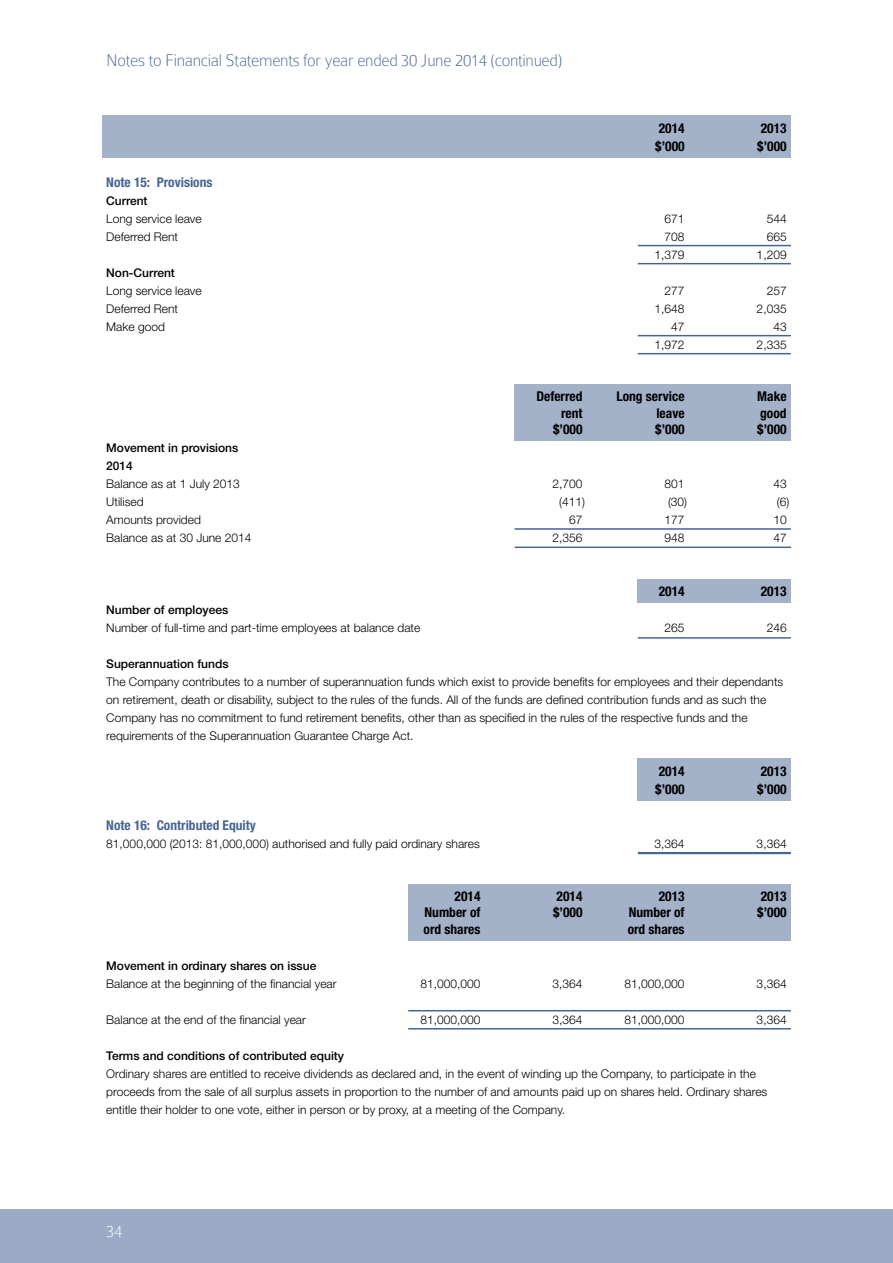
<style>
.page{position:relative;width:893px;height:1263px;background:#fff}
.page>*{position:absolute;margin:0;border:0;box-sizing:border-box;transform-origin:0 0}
.t1{font:100 18px "Colaborate";letter-spacing:-.02em;color:#476594}
.t2{font:100 18px "Colaborate";color:#fff}
.t3{font:700 condensed 13.5px "Helvetica Neue";color:#000}
.t4{font:700 condensed 13.5px "Helvetica Neue";color:#476594}
.t5{font:300 12px/18px "Helvetica Neue";color:#000}
.t6{font:500 12px/18px "Helvetica Neue";color:#000}
</style>
<div class="page">
<div style="left:0;top:1209px;width:893px;height:54px;background:#9babc5"></div>
<div style="left:102px;top:115px;width:689px;height:42px;background:#a3b2c9"></div>
<div style="left:514px;top:384px;width:277px;height:57px;background:#a3b2c9"></div>
<div style="left:638px;top:579px;width:153px;height:24px;background:#a3b2c9"></div>
<div style="left:638px;top:759px;width:153px;height:42px;background:#a3b2c9"></div>
<div style="left:408px;top:884px;width:383px;height:56px;background:#a3b2c9"></div>
<hr style="left:408px;top:1010px;width:383px;height:1px;background:#476594">
<hr style="left:408px;top:1028px;width:383px;height:1px;background:#476594">
<hr style="left:638px;top:637px;width:153px;height:2px;background:#476594">
<hr style="left:638px;top:852px;width:153px;height:2px;background:#476594">
<hr style="left:514px;top:528px;width:277px;height:2px;background:#476594">
<hr style="left:515px;top:546px;width:276px;height:2px;background:#476594">
<hr style="left:638px;top:263px;width:153px;height:1px;background:#476594">
<hr style="left:638px;top:335px;width:153px;height:1px;background:#476594">
<hr style="left:638px;top:353px;width:153px;height:1px;background:#476594">
<hr style="left:638px;top:245px;width:153px;height:1px;background:#476594">
<h1 class="t1" style="left:106px;top:51px;width:457px">Notes to Financial Statements for year ended 30 June 2014 (continued)</h1>
<p class="t3" style="left:659px;top:120px;width:27px">2014</p>
<p class="t3" style="left:761px;top:120px;width:27px">2013</p>
<p class="t3" style="left:655px;top:138px;width:31px">$’000</p>
<p class="t3" style="left:757px;top:138px;width:31px">$’000</p>
<p class="t4" style="left:106px;top:174px;width:108px">Note 15: Provisions</p>
<p class="t6" style="left:106px;top:191px;width:43px">Current</p>
<p class="t5" style="left:106px;top:209px;width:97px">Long service leave</p>
<p class="t5" style="left:665px;top:209px;width:22px">671</p>
<p class="t5" style="left:767px;top:209px;width:22px">544</p>
<p class="t5" style="left:106px;top:227px;width:73px">Deferred Rent</p>
<p class="t5" style="left:665px;top:227px;width:22px">708</p>
<p class="t5" style="left:767px;top:227px;width:22px">665</p>
<p class="t5" style="left:655px;top:245px;width:32px">1,379</p>
<p class="t5" style="left:757px;top:245px;width:32px">1,209</p>
<p class="t6" style="left:106px;top:263px;width:70px">Non-Current</p>
<p class="t5" style="left:106px;top:281px;width:97px">Long service leave</p>
<p class="t5" style="left:665px;top:281px;width:22px">277</p>
<p class="t5" style="left:767px;top:281px;width:22px">257</p>
<p class="t5" style="left:106px;top:299px;width:73px">Deferred Rent</p>
<p class="t5" style="left:655px;top:299px;width:32px">1,648</p>
<p class="t5" style="left:757px;top:299px;width:32px">2,035</p>
<p class="t5" style="left:106px;top:317px;width:60px">Make good</p>
<p class="t5" style="left:671px;top:317px;width:15px">47</p>
<p class="t5" style="left:773px;top:317px;width:15px">43</p>
<p class="t5" style="left:655px;top:335px;width:32px">1,972</p>
<p class="t5" style="left:757px;top:335px;width:32px">2,335</p>
<p class="t3" style="left:536px;top:388px;width:48px">Deferred</p>
<p class="t3" style="left:616px;top:388px;width:70px">Long service</p>
<p class="t3" style="left:757px;top:388px;width:31px">Make</p>
<p class="t3" style="left:561px;top:405px;width:23px">rent</p>
<p class="t3" style="left:656px;top:405px;width:30px">leave</p>
<p class="t3" style="left:760px;top:405px;width:28px">good</p>
<p class="t3" style="left:553px;top:421px;width:31px">$’000</p>
<p class="t3" style="left:655px;top:421px;width:31px">$’000</p>
<p class="t3" style="left:757px;top:421px;width:31px">$’000</p>
<p class="t6" style="left:106px;top:439px;width:134px">Movement in provisions<br>2014</p>
<p class="t5" style="left:106px;top:475px;width:135px">Balance as at 1 July 2013</p>
<p class="t5" style="left:552px;top:475px;width:32px">2,700</p>
<p class="t5" style="left:665px;top:475px;width:22px">801</p>
<p class="t5" style="left:773px;top:475px;width:15px">43</p>
<p class="t5" style="left:106px;top:493px;width:39px">Utilised</p>
<p class="t5" style="left:559px;top:493px;width:27px">(411)</p>
<p class="t5" style="left:668px;top:493px;width:21px">(30)</p>
<p class="t5" style="left:777px;top:493px;width:14px">(6)</p>
<p class="t5" style="left:106px;top:511px;width:96px">Amounts provided</p>
<p class="t5" style="left:569px;top:511px;width:15px">67</p>
<p class="t5" style="left:665px;top:511px;width:22px">177</p>
<p class="t5" style="left:773px;top:511px;width:15px">10</p>
<p class="t5" style="left:106px;top:529px;width:147px">Balance as at 30 June 2014</p>
<p class="t5" style="left:552px;top:529px;width:32px">2,356</p>
<p class="t5" style="left:665px;top:529px;width:22px">948</p>
<p class="t5" style="left:773px;top:529px;width:15px">47</p>
<p class="t3" style="left:659px;top:583px;width:27px">2014</p>
<p class="t3" style="left:761px;top:583px;width:27px">2013</p>
<p class="t6" style="left:106px;top:601px;width:124px">Number of employees</p>
<p class="t5" style="left:106px;top:619px;width:316px">Number of full-time and part-time employees at balance date</p>
<p class="t5" style="left:665px;top:619px;width:22px">265</p>
<p class="t5" style="left:767px;top:619px;width:22px">246</p>
<p class="t6" style="left:106px;top:655px;width:124px">Superannuation funds</p>
<p class="t5" style="left:106px;top:673px;width:679px">The Company contributes to a number of superannuation funds which exist to provide benefits for employees and their dependants on retirement, death or disability, subject to the rules of the funds. All of the funds are defined contribution funds and as such the Company has no commitment to fund retirement benefits, other than as specified in the rules of the respective funds and the requirements of the Superannuation Guarantee Charge Act.</p>
<p class="t3" style="left:659px;top:763px;width:27px">2014</p>
<p class="t3" style="left:761px;top:763px;width:27px">2013</p>
<p class="t3" style="left:655px;top:781px;width:31px">$’000</p>
<p class="t3" style="left:757px;top:781px;width:31px">$’000</p>
<p class="t4" style="left:106px;top:817px;width:151px">Note 16: Contributed Equity</p>
<p class="t5" style="left:106px;top:835px;width:375px">81,000,000 (2013: 81,000,000) authorised and fully paid ordinary shares</p>
<p class="t5" style="left:655px;top:835px;width:32px">3,364</p>
<p class="t5" style="left:757px;top:835px;width:32px">3,364</p>
<p class="t3" style="left:455px;top:888px;width:27px">2014</p>
<p class="t3" style="left:557px;top:888px;width:27px">2014</p>
<p class="t3" style="left:659px;top:888px;width:27px">2013</p>
<p class="t3" style="left:761px;top:888px;width:27px">2013</p>
<p class="t3" style="left:425px;top:904px;width:57px">Number of</p>
<p class="t3" style="left:553px;top:904px;width:31px">$’000</p>
<p class="t3" style="left:629px;top:904px;width:57px">Number of</p>
<p class="t3" style="left:757px;top:904px;width:31px">$’000</p>
<p class="t3" style="left:424px;top:921px;width:58px">ord shares</p>
<p class="t3" style="left:628px;top:921px;width:58px">ord shares</p>
<p class="t6" style="left:106px;top:956px;width:212px">Movement in ordinary shares on issue</p>
<p class="t5" style="left:106px;top:974px;width:232px">Balance at the beginning of the financial year</p>
<p class="t5" style="left:420px;top:974px;width:62px">81,000,000</p>
<p class="t5" style="left:552px;top:974px;width:32px">3,364</p>
<p class="t5" style="left:625px;top:974px;width:62px">81,000,000</p>
<p class="t5" style="left:757px;top:974px;width:32px">3,364</p>
<p class="t5" style="left:106px;top:1010px;width:201px">Balance at the end of the financial year</p>
<p class="t5" style="left:420px;top:1010px;width:62px">81,000,000</p>
<p class="t5" style="left:552px;top:1010px;width:32px">3,364</p>
<p class="t5" style="left:625px;top:1010px;width:62px">81,000,000</p>
<p class="t5" style="left:757px;top:1010px;width:32px">3,364</p>
<p class="t6" style="left:106px;top:1046px;width:239px">Terms and conditions of contributed equity</p>
<p class="t5" style="left:106px;top:1064px;width:663px">Ordinary shares are entitled to receive dividends as declared and, in the event of winding up the Company, to participate in the proceeds from the sale of all surplus assets in proportion to the number of and amounts paid up on shares held. Ordinary shares entitle their holder to one vote, either in person or by proxy, at a meeting of the Company.</p>
<h1 class="t2" style="left:106px;top:1221px;width:18px">34</h1>
</div>
